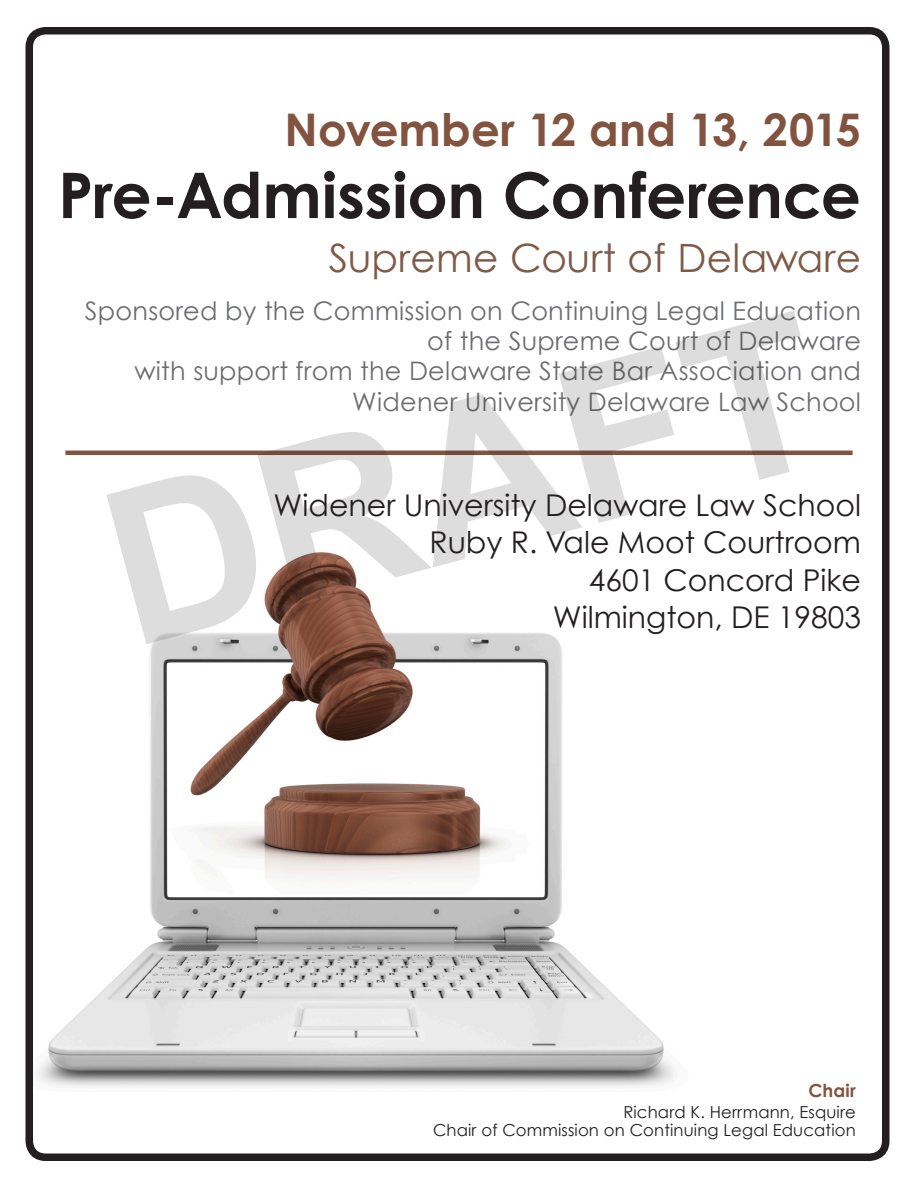
<style>
.page{position:relative;width:918px;height:1188px;background:#fff}
.page>*{position:absolute;margin:0;border:0;box-sizing:border-box;transform-origin:0 0}
.t1{font:700 216px "Arial";color:#231f20}
.t2{font:700 63px "Century Gothic";letter-spacing:-.005em;color:#231f20}
.t3{font:700 45px "Century Gothic";color:#82533f}
.t4{font:39px "Century Gothic";letter-spacing:.01em;color:#7f5a47}
.t5{font:30px "Century Gothic";color:#231f20}
.t6{font:25.5px/30px "Century Gothic";letter-spacing:.01em;color:#6c6d70;text-align:right}
.t7{font:700 18px "Century Gothic";letter-spacing:.01em;color:#82533f}
.t8{font:16.5px "Century Gothic";letter-spacing:.01em;color:#231f20}
</style>
<div class="page">
<img style="left:25px;top:533px;width:649px;height:583px">
<div style="left:26px;top:27px;width:864px;height:1134px;border:8px solid #231f20;border-radius:16px"></div>
<hr style="left:65px;top:451px;width:788px;height:4px;background:#82533f">
<p class="t3" style="left:285px;top:101px;width:578px">November 12 and 13, 2015</p>
<p class="t2" style="left:58px;top:156px;width:804px">Pre-Admission Conference</p>
<p class="t4" style="left:329px;top:234px;width:534px">Supreme Court of Delaware</p>
<p class="t6" style="left:85px;top:295px;width:778px">Sponsored by the Commission on Continuing Legal Education of the Supreme Court of Delaware</p>
<p class="t6" style="left:135px;top:355px;width:728px;line-height:30.6px">with support from the Delaware State Bar Association and<br>Widener University Delaware Law School</p>
<h1 class="t1" style="left:75px;top:437px;width:733px;rotate:-15deg">DRAFT</h1>
<p class="t5" style="left:274px;top:487px;width:589px">Widener University Delaware Law School</p>
<p class="t5" style="left:430px;top:524px;width:433px">Ruby R. Vale Moot Courtroom</p>
<p class="t5" style="left:589px;top:562px;width:274px">4601 Concord Pike</p>
<p class="t5" style="left:553px;top:599px;width:310px">Wilmington, DE 19803</p>
<p class="t7" style="left:808px;top:1079px;width:49px">Chair</p>
<p class="t8" style="left:623px;top:1102px;width:234px">Richard K. Herrmann, Esquire</p>
<p class="t8" style="left:433px;top:1120px;width:424px">Chair of Commission on Continuing Legal Education</p>
</div>
